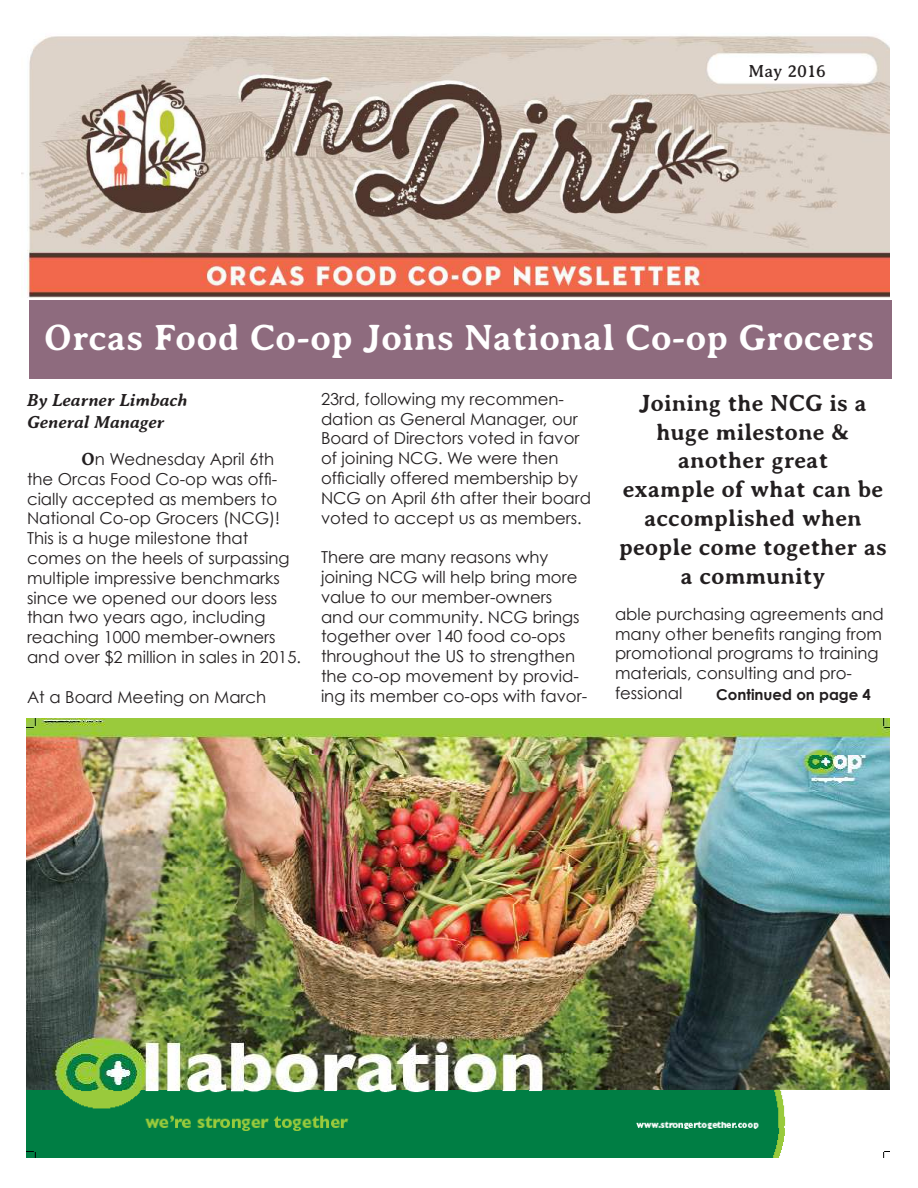
<style>
.page{position:relative;width:918px;height:1188px;background:#fff}
.page>*{position:absolute;margin:0;border:0;box-sizing:border-box;transform-origin:0 0}
.t1{font:700 37.5px "Averia Serif";color:#fff}
.t2{font:700 24px/28.8px "Averia Serif";color:#231f20;text-align:center}
.t3{font:italic 700 18px/21.6px "Averia Serif";color:#231f20}
.t4{font:18px "Averia Serif";letter-spacing:-.005em;color:#231f20}
.t5{font:16.5px/19.8px "Century Gothic";color:#231f20}
.t6{font:700 15px "Century Gothic";color:#231f20}
.s1{font-family:"Averia Serif";font-weight:700;font-size:18px}
</style>
<div class="page">
<img style="left:21px;top:36px;width:869px;height:262px">
<div style="left:29px;top:300px;width:862px;height:79px;background:#8e6b7e"></div>
<img style="left:27px;top:719px;width:863px;height:439px">
<p class="t4" style="left:749px;top:61px;width:79px">May 2016</p>
<h1 class="t1" style="left:44px;top:317px;width:832px">Orcas Food Co-op Joins National Co-op Grocers</h1>
<p class="t3" style="left:27px;top:390px;width:162px">By Learner Limbach<br>General Manager</p>
<p class="t5" style="left:27px;top:449px;width:276px;text-indent:54px"><span class="s1">O</span>n Wednesday April 6th the Orcas Food Co-op was offi&shy;cially accepted as members to<br>National Co-op Grocers (NCG)!<br>This is a huge milestone that comes on the heels of surpassing multiple impressive benchmarks since we opened our doors less than two years ago, including reaching 1000 member-owners and over $2 million in sales in 2015.</p>
<p class="t5" style="left:27px;top:686px;width:241px">At a Board Meeting on March</p>
<p class="t5" style="left:321px;top:389px;width:271px">23rd, following my recommen&shy;dation as General Manager, our<br>Board of Directors voted in favor of joining NCG. We were then officially offered membership by<br>NCG on April 6th after their board voted to accept us as members.</p>
<p class="t5" style="left:321px;top:547px;width:268px">There are many reasons why joining NCG will help bring more value to our member-owners and our community. NCG brings together over 140 food co-ops throughout the US to strengthen the co-op movement by provid&shy;ing its member co-ops with favor-</p>
<h2 class="t2" style="left:619px;top:389px;width:269px">Joining the NCG is a huge milestone &amp; another great<br>example of what can be accomplished when people come together as a community</h2>
<p class="t5" style="left:615px;top:604px;width:270px">able purchasing agreements and many other benefits ranging from promotional programs to training materials, consulting and pro&shy;fessional</p>
<p class="t6" style="left:716px;top:685px;width:156px">Continued on page 4</p>
</div>
